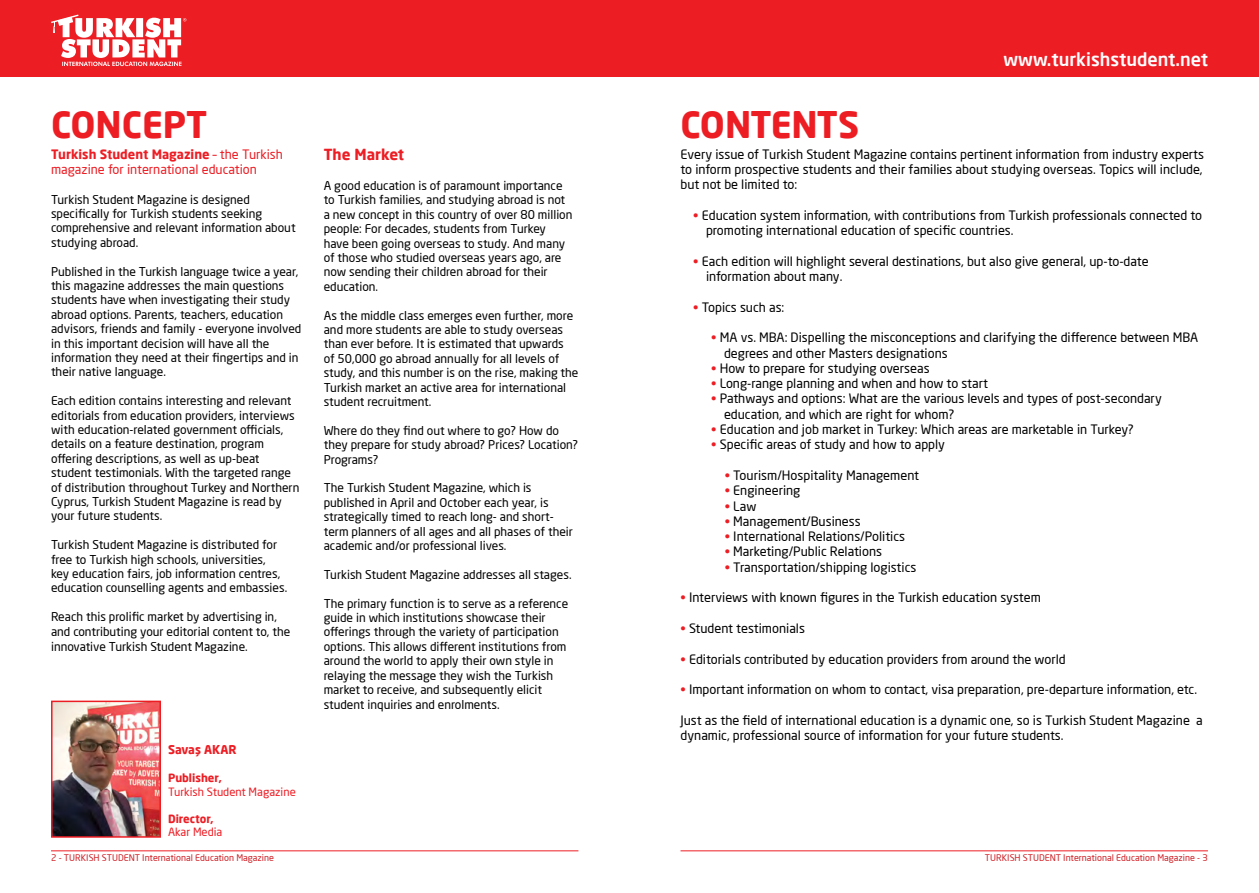
<style>
.page{position:relative;width:1259px;height:893px;background:#fff}
.page>*{position:absolute;margin:0;border:0;box-sizing:border-box;transform-origin:0 0}
.t1{font:700 36px "Neo Sans Pro";letter-spacing:-.02em;color:#ed1d24}
.t2{font:700 36px "Neo Sans Pro";color:#ed1d24}
.t3{font:500 18px "Neo Sans Pro";color:#fff}
.t4{font:700 15px "Neo Sans Pro";color:#ed1d24}
.t5{font:12.75px/15.3px "Neo Sans Pro";color:#000}
.t6{font:12.75px/15.3px "Neo Sans Pro";color:#ed1d24}
.t7{font:12px/14.4px "Neo Sans Pro";color:#000}
.t8{font:700 12px "Neo Sans Pro";color:#ed1d24}
.t9{font:11.25px "Neo Sans Pro";color:#ed1d24}
.t10{font:700 11.25px "Neo Sans Pro";color:#ed1d24}
.t11{font:9px "Neo Sans Pro";color:#ce2127}
.s1{font-weight:700}
.s2{color:#ed1d24}
</style>
<div class="page">
<hr style="left:51px;top:850px;width:527px;height:1px;background:#ed1d24">
<hr style="left:680px;top:850px;width:528px;height:1px;background:#ed1d24">
<div style="left:0;top:0;width:1259px;height:77px;background:#ed1d24"></div>
<img style="left:54px;top:704px;width:104px;height:131px">
<div style="left:51px;top:701px;width:110px;height:137px;border:2px solid #ed1d24"></div>
<svg style="left:51px;top:15px;width:135px;height:51px"></svg>
<h1 class="t2" style="left:51px;top:102px;width:158px">CONCEPT</h1>
<h1 class="t1" style="left:680px;top:102px;width:180px">CONTENTS</h1>
<h2 class="t3" style="left:1003px;top:48px;width:206px">www.turkishstudent.net</h2>
<p class="t6" style="left:51px;top:146px;width:233px"><span class="s1">Turkish Student Magazine</span> – the Turkish magazine for international education</p>
<p class="t7" style="left:51px;top:192px;width:246px">Turkish Student Magazine is designed specifically for Turkish students seeking comprehensive and relevant information about studying abroad.</p>
<p class="t7" style="left:51px;top:264px;width:252px">Published in the Turkish language twice a year, this magazine addresses the main questions students have when investigating their study abroad options. Parents, teachers, education advisors, friends and family - everyone involved in this important decision will have all the information they need at their fingertips and in their native language.</p>
<p class="t7" style="left:51px;top:393px;width:250px">Each edition contains interesting and relevant editorials from education providers, interviews with education-related government officials, details on a feature destination, program offering descriptions, as well as up-beat student testimonials. With the targeted range of distribution throughout Turkey and Northern Cyprus, Turkish Student Magazine is read by your future students.</p>
<p class="t7" style="left:51px;top:537px;width:238px">Turkish Student Magazine is distributed for free to Turkish high schools, universities,<br>key education fairs, job information centres, education counselling agents and embassies.</p>
<p class="t7" style="left:51px;top:609px;width:241px;line-height:14.9px">Reach this prolific market by advertising in, and contributing your editorial content to, the innovative Turkish Student Magazine.</p>
<p class="t8" style="left:168px;top:742px;width:70px">Savaş AKAR</p>
<p class="t10" style="left:168px;top:771px;width:55px">Publisher,</p>
<p class="t9" style="left:168px;top:785px;width:129px">Turkish Student Magazine</p>
<p class="t10" style="left:168px;top:811px;width:47px">Director,</p>
<p class="t9" style="left:168px;top:825px;width:56px">Akar Media</p>
<p class="t4" style="left:324px;top:145px;width:82px">The Market</p>
<p class="t7" style="left:324px;top:178px;width:250px">A good education is of paramount importance to Turkish families, and studying abroad is not a new concept in this country of over 80 million people: For decades, students from Turkey have been going overseas to study. And many of those who studied overseas years ago, are now sending their children abroad for their education.</p>
<p class="t7" style="left:324px;top:308px;width:256px">As the middle class emerges even further, more and more students are able to study overseas than ever before. It is estimated that upwards<br>of 50,000 go abroad annually for all levels of study, and this number is on the rise, making the Turkish market an active area for international student recruitment.</p>
<p class="t7" style="left:324px;top:423px;width:256px">Where do they find out where to go? How do they prepare for study abroad? Prices? Location?<br>Programs?</p>
<p class="t7" style="left:324px;top:481px;width:251px">The Turkish Student Magazine, which is published in April and October each year, is strategically timed to reach long- and short&shy;term planners of all ages and all phases of their academic and/or professional lives.</p>
<p class="t7" style="left:324px;top:567px;width:249px">Turkish Student Magazine addresses all stages.</p>
<p class="t7" style="left:324px;top:596px;width:246px">The primary function is to serve as a reference guide in which institutions showcase their offerings through the variety of participation options. This allows different institutions from around the world to apply their own style in relaying the message they wish the Turkish market to receive, and subsequently elicit student inquiries and enrolments.</p>
<p class="t5" style="left:680px;top:146px;width:525px;text-align:justify">Every issue of Turkish Student Magazine contains pertinent information from industry experts to inform prospective students and their families about studying overseas. Topics will include, but not be limited to:</p>
<p class="t5" style="left:706px;top:207px;width:498px;text-indent:-13px"><span class="s2">•</span> Education system information, with contributions from Turkish professionals connected to promoting international education of specific countries.</p>
<p class="t5" style="left:706px;top:253px;width:444px;text-indent:-13px"><span class="s2">•</span> Each edition will highlight several destinations, but also give general, up-to-date information about many.</p>
<p class="t5" style="left:693px;top:299px;width:93px"><span class="s2">•</span> Topics such as:</p>
<p class="t5" style="left:724px;top:330px;width:475px;text-indent:-13px"><span class="s2">•</span> MA vs. MBA: Dispelling the misconceptions and clarifying the difference between MBA degrees and other Masters designations</p>
<p class="t5" style="left:711px;top:360px;width:220px"><span class="s2">•</span> How to prepare for studying overseas</p>
<p class="t5" style="left:711px;top:376px;width:278px"><span class="s2">•</span> Long-range planning and when and how to start</p>
<p class="t5" style="left:724px;top:391px;width:439px;text-indent:-13px"><span class="s2">•</span> Pathways and options: What are the various levels and types of post-secondary education, and which are right for whom?</p>
<p class="t5" style="left:711px;top:421px;width:424px"><span class="s2">•</span> Education and job market in Turkey: Which areas are marketable in Turkey?</p>
<p class="t5" style="left:711px;top:437px;width:235px"><span class="s2">•</span> Specific areas of study and how to apply</p>
<p class="t5" style="left:725px;top:467px;width:196px"><span class="s2">•</span> Tourism/Hospitality Management</p>
<p class="t5" style="left:725px;top:483px;width:77px"><span class="s2">•</span> Engineering</p>
<p class="t5" style="left:725px;top:498px;width:33px"><span class="s2">•</span> Law</p>
<p class="t5" style="left:725px;top:513px;width:137px"><span class="s2">•</span> Management/Business</p>
<p class="t5" style="left:725px;top:529px;width:182px"><span class="s2">•</span> International Relations/Politics</p>
<p class="t5" style="left:725px;top:544px;width:159px"><span class="s2">•</span> Marketing/Public Relations</p>
<p class="t5" style="left:725px;top:559px;width:193px"><span class="s2">•</span> Transportation/shipping logistics</p>
<p class="t5" style="left:680px;top:590px;width:362px"><span class="s2">•</span> Interviews with known figures in the Turkish education system</p>
<p class="t5" style="left:680px;top:620px;width:126px"><span class="s2">•</span> Student testimonials</p>
<p class="t5" style="left:680px;top:651px;width:387px"><span class="s2">•</span> Editorials contributed by education providers from around the world</p>
<p class="t5" style="left:680px;top:682px;width:518px"><span class="s2">•</span> Important information on whom to contact, visa preparation, pre-departure information, etc.</p>
<p class="t5" style="left:680px;top:712px;width:524px">Just as the field of international education is a dynamic one, so is Turkish Student Magazine a dynamic, professional source of information for your future students.</p>
<p class="t11" style="left:51px;top:852px;width:224px">2 - TURKISH STUDENT International Education Magazine</p>
<p class="t11" style="left:985px;top:852px;width:224px">TURKISH STUDENT International Education Magazine - 3</p>
</div>
